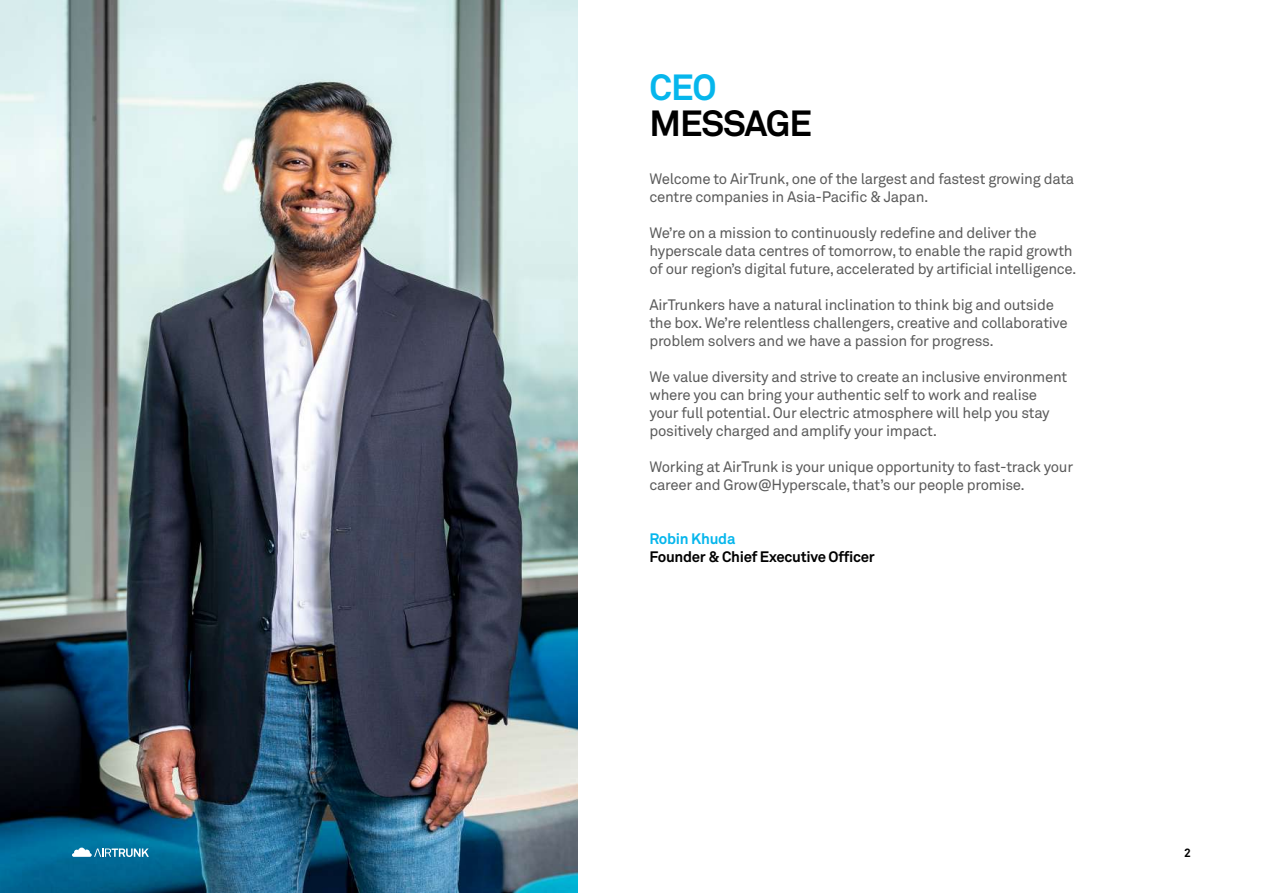
<style>
.page{position:relative;width:1263px;height:893px;background:#fff}
.page>*{position:absolute;margin:0;border:0;box-sizing:border-box;transform-origin:0 0}
.t1{font:700 36px "Akkurat Pro";letter-spacing:-.03em;color:#000}
.t2{font:700 36px "Akkurat Pro";color:#06b6ec}
.t3{font:15px/18px "Akkurat Pro";letter-spacing:-.02em;color:#5b5b5b}
.t4{font:700 15px "Akkurat Pro";letter-spacing:-.02em;color:#000}
.t5{font:700 15px "Akkurat Pro";letter-spacing:-.02em;color:#06b6ec}
.t6{font:700 12px "Akkurat Pro";color:#000}
</style>
<div class="page">
<img style="left:0;top:0;width:577px;height:893px">
<svg style="left:72px;top:848px;width:77px;height:9px"></svg>
<h1 class="t2" style="left:649px;top:65px;width:69px">CEO</h1>
<h1 class="t1" style="left:649px;top:101px;width:164px">MESSAGE</h1>
<p class="t3" style="left:649px;top:170px;width:426px">Welcome to AirTrunk, one of the largest and fastest growing data centre companies in Asia-Pacific &amp; Japan.</p>
<p class="t3" style="left:649px;top:224px;width:429px">We’re on a mission to continuously redefine and deliver the hyperscale data centres of tomorrow, to enable the rapid growth of our region’s digital future, accelerated by artificial intelligence.</p>
<p class="t3" style="left:649px;top:296px;width:420px">AirTrunkers have a natural inclination to think big and outside the box. We’re relentless challengers, creative and collaborative problem solvers and we have a passion for progress.</p>
<p class="t3" style="left:649px;top:368px;width:419px">We value diversity and strive to create an inclusive environment where you can bring your authentic self to work and realise your full potential. Our electric atmosphere will help you stay positively charged and amplify your impact.</p>
<p class="t3" style="left:649px;top:458px;width:425px">Working at AirTrunk is your unique opportunity to fast-track your career and Grow@Hyperscale, that’s our people promise.</p>
<p class="t5" style="left:649px;top:529px;width:87px">Robin Khuda</p>
<p class="t4" style="left:649px;top:547px;width:227px">Founder &amp; Chief Executive Officer</p>
<p class="t6" style="left:1184px;top:845px;width:8px">2</p>
</div>
